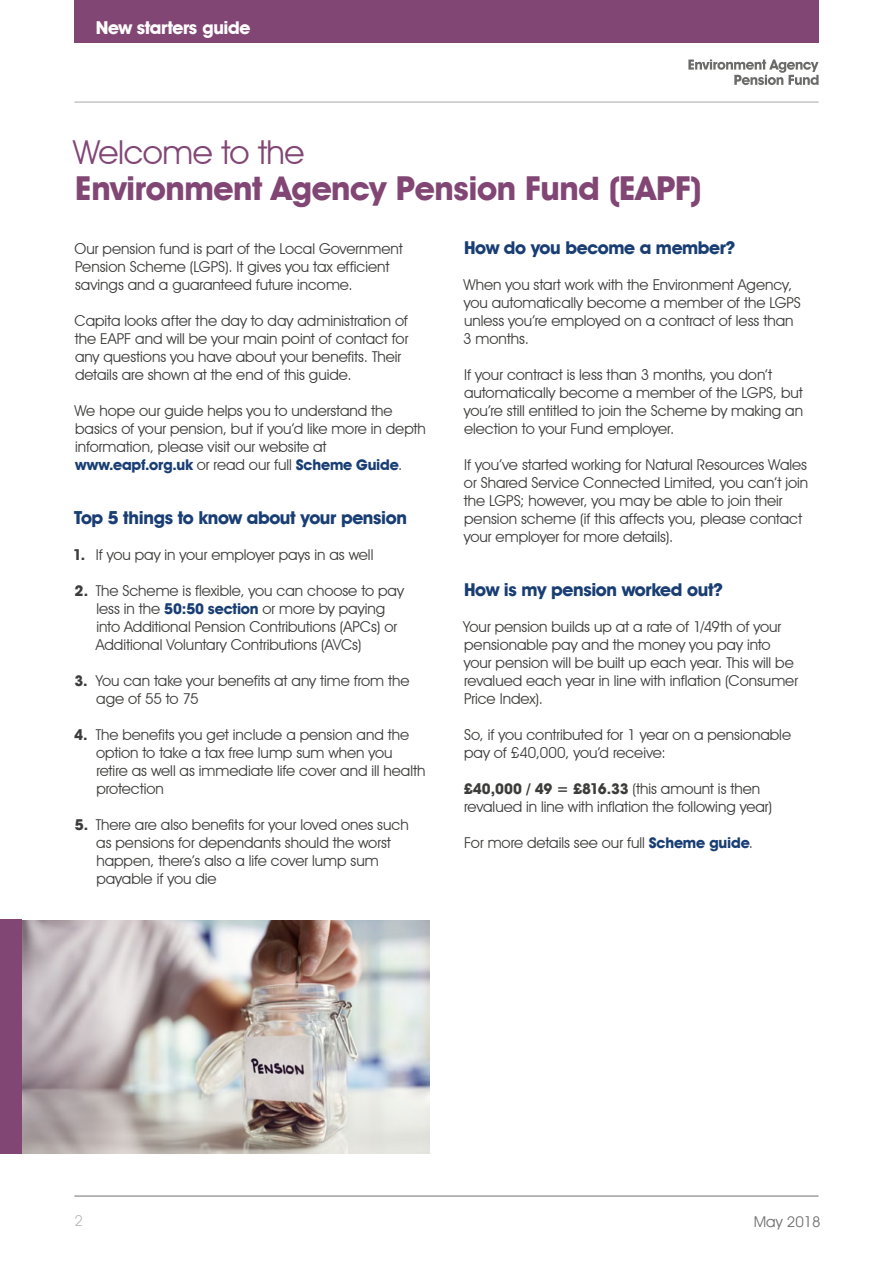
<style>
.page{position:relative;width:893px;height:1263px;background:#fff}
.page>*{position:absolute;margin:0;border:0;box-sizing:border-box;transform-origin:0 0}
.t1{font:700 33px "Avant Garde IT Cby BT";letter-spacing:-.015em;color:#824675}
.t2{font:33px "Avant Garde IT Cby BT";letter-spacing:-.015em;color:#824675}
.t3{font:700 18px "Avant Garde IT Cby BT";letter-spacing:-.02em;color:#193e74}
.t4{font:700 18px "Avant Garde IT Cby BT";letter-spacing:-.025em;color:#fff}
.t5{font:15px/18px "Avant Garde IT Cby BT";color:#3c3c3b}
.t6{font:15px "Avant Garde IT Cby BT";color:#706f6f}
.t7{font:15px "Avant Garde IT Cby BT";color:#bcbcbc}
.s1{font-weight:700;color:#193e74}
.s2{font-weight:700}
</style>
<div class="page">
<svg style="left:688px;top:60px;width:131px;height:25px"></svg>
<hr style="left:74px;top:102px;width:745px;height:1px;background:#a8a8a7">
<img style="left:21px;top:920px;width:408px;height:233px">
<div style="left:0;top:919px;width:21px;height:234px;background:#824675"></div>
<hr style="left:74px;top:1196px;width:745px;height:1px;background:#706f6f">
<div style="left:74px;top:0;width:745px;height:43px;background:#824675"></div>
<p class="t4" style="left:96px;top:17px;width:156px">New starters guide</p>
<h1 class="t2" style="left:73px;top:132px;width:233px">Welcome to the</h1>
<h1 class="t1" style="left:75px;top:168px;width:628px">Environment Agency Pension Fund (EAPF)</h1>
<p class="t5" style="left:75px;top:239px;width:330px">Our pension fund is part of the Local Government<br>Pension Scheme (LGPS). It gives you tax efficient savings and a guaranteed future income.</p>
<p class="t5" style="left:75px;top:311px;width:335px">Capita looks after the day to day administration of the EAPF and will be your main point of contact for any questions you have about your benefits. Their details are shown at the end of this guide.</p>
<p class="t5" style="left:75px;top:401px;width:353px">We hope our guide helps you to understand the basics of your pension, but if you’d like more in depth information, please visit our website at <span class="s1">www.eapf.org.uk</span> or read our full <span class="s1">Scheme Guide</span>.</p>
<p class="t3" style="left:74px;top:506px;width:334px">Top 5 things to know about your pension</p>
<p class="t5" style="left:73px;top:545px;width:302px"><span class="s2">1.</span> If you pay in your employer pays in as well</p>
<p class="t5" style="left:96px;top:581px;width:310px;text-indent:-21px"><span class="s2">2.</span> The Scheme is flexible, you can choose to pay less in the <span class="s1">50:50 section</span> or more by paying into Additional Pension Contributions (APCs) or Additional Voluntary Contributions (AVCs)</p>
<p class="t5" style="left:96px;top:671px;width:315px;text-indent:-22px"><span class="s2">3.</span> You can take your benefits at any time from the age of 55 to 75</p>
<p class="t5" style="left:96px;top:725px;width:331px;text-indent:-22px"><span class="s2">4.</span> The benefits you get include a pension and the option to take a tax free lump sum when you retire as well as immediate life cover and ill health protection</p>
<p class="t5" style="left:96px;top:815px;width:314px;text-indent:-21px"><span class="s2">5.</span> There are also benefits for your loved ones such as pensions for dependants should the worst happen, there’s also a life cover lump sum payable if you die</p>
<p class="t3" style="left:464px;top:236px;width:273px">How do you become a member?</p>
<p class="t5" style="left:463px;top:275px;width:339px">When you start work with the Environment Agency, you automatically become a member of the LGPS unless you’re employed on a contract of less than 3 months.</p>
<p class="t5" style="left:464px;top:365px;width:341px">If your contract is less than 3 months, you don’t automatically become a member of the LGPS, but you’re still entitled to join the Scheme by making an election to your Fund employer.</p>
<p class="t5" style="left:464px;top:455px;width:346px">If you’ve started working for Natural Resources Wales or Shared Service Connected Limited, you can’t join the LGPS; however, you may be able to join their pension scheme (if this affects you, please contact your employer for more details).</p>
<p class="t3" style="left:464px;top:578px;width:261px">How is my pension worked out?</p>
<p class="t5" style="left:463px;top:617px;width:336px">Your pension builds up at a rate of 1/49th of your pensionable pay and the money you pay into your pension will be built up each year. This will be revalued each year in line with inflation (Consumer Price Index).</p>
<p class="t5" style="left:464px;top:725px;width:329px">So, if you contributed for 1 year on a pensionable pay of £40,000, you’d receive:</p>
<p class="t5" style="left:464px;top:779px;width:310px"><span class="s2">£40,000 / 49 = £816.33</span> (this amount is then revalued in line with inflation the following year)</p>
<p class="t5" style="left:464px;top:833px;width:291px">For more details see our full <span class="s1">Scheme guide</span>.</p>
<p class="t7" style="left:74px;top:1211px;width:10px">2</p>
<p class="t6" style="left:754px;top:1212px;width:68px">May 2018</p>
</div>
